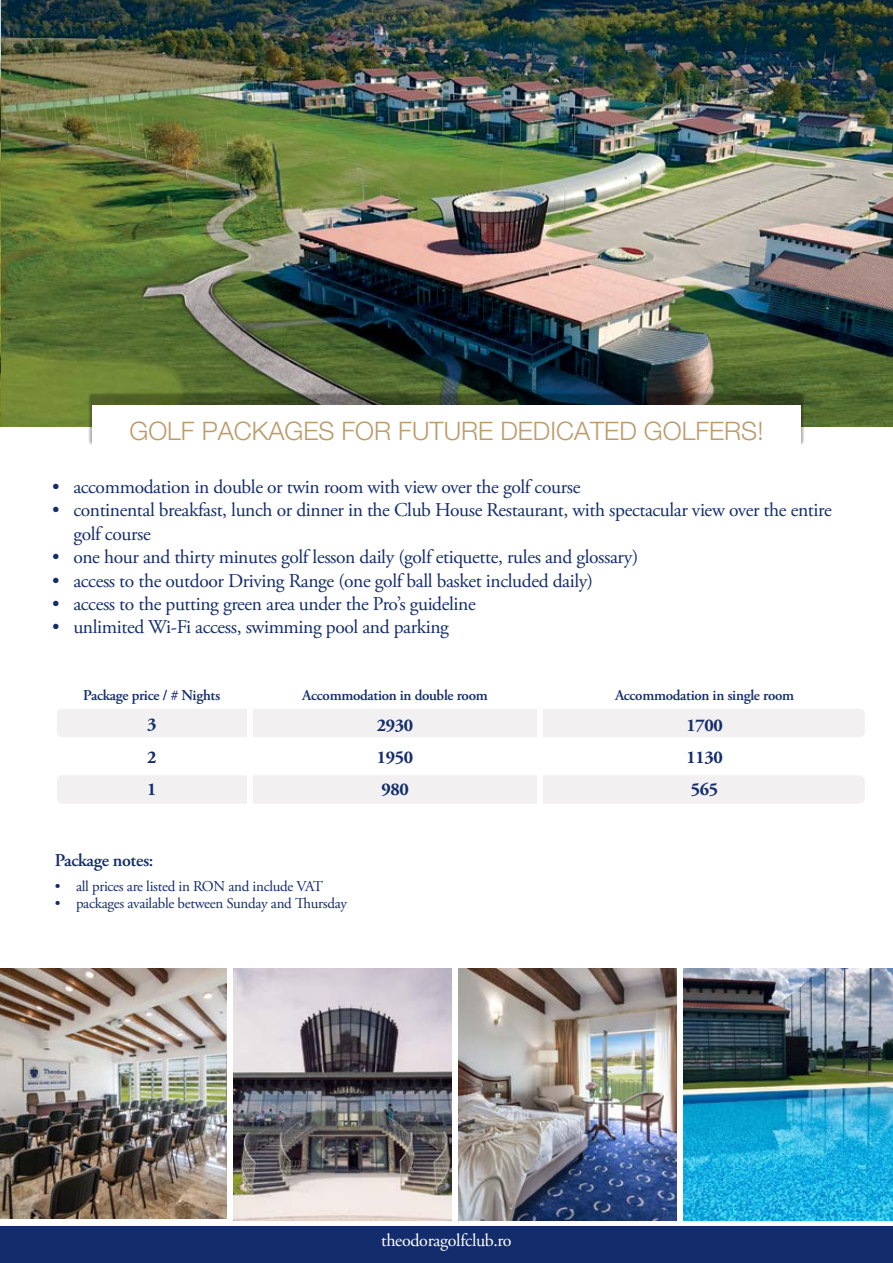
<style>
.page{position:relative;width:893px;height:1263px;background:#fff}
.page>*{position:absolute;margin:0;border:0;box-sizing:border-box;transform-origin:0 0}
.t1{font:300 25.5px "Helvetica Neue LT Pro";color:#bc9b6a}
.t2{font:19.5px/23.4px "Adobe Garamond Pro";letter-spacing:-.02em;color:#122c6c}
.t3{font:700 18px/32.2px "Adobe Garamond Pro";letter-spacing:-.02em;color:#122c6c;text-align:justify}
.t4{font:18px "Adobe Garamond Pro";letter-spacing:-.02em;color:#fff}
.t5{font:600 18px "Adobe Garamond Pro";letter-spacing:-.02em;color:#122c6c}
.t6{font:15px "Adobe Garamond Pro";letter-spacing:-.02em;color:#122c6c}
.t7{font:600 15px "Adobe Garamond Pro";letter-spacing:-.02em;color:#122c6c}
</style>
<div class="page">
<img style="left:0;top:0;width:893px;height:426px">
<div style="left:0;top:1227px;width:893px;height:36px;background:#122c6c"></div>
<img style="left:684px;top:968px;width:209px;height:252px">
<img style="left:0;top:968px;width:226px;height:251px">
<img style="left:459px;top:968px;width:217px;height:252px">
<img style="left:234px;top:968px;width:217px;height:252px">
<div style="left:88px;top:392px;width:717px;height:54px;background:#000;opacity:.3"></div>
<div style="left:92px;top:405px;width:709px;height:45px;background:#fff"></div>
<div style="left:57px;top:709px;width:808px;height:28px;background:#f2f0f0"></div>
<div style="left:57px;top:775px;width:808px;height:28px;background:#f2f0f0"></div>
<div style="left:247px;top:709px;width:6px;height:97px;background:#fff"></div>
<div style="left:538px;top:709px;width:5px;height:97px;background:#fff"></div>
<h1 class="t1" style="left:129px;top:416px;width:635px">GOLF PACKAGES FOR FUTURE DEDICATED GOLFERS!</h1>
<p class="t2" style="left:52px;top:476px;width:530px">• accommodation in double or twin room with view over the golf course</p>
<p class="t2" style="left:73px;top:499px;width:760px;text-indent:-21px">• continental breakfast, lunch or dinner in the Club House Restaurant, with spectacular view over the entire golf course</p>
<p class="t2" style="left:52px;top:546px;width:588px">• one hour and thirty minutes golf lesson daily (golf etiquette, rules and glossary)</p>
<p class="t2" style="left:52px;top:569px;width:543px">• access to the outdoor Driving Range (one golf ball basket included daily)</p>
<p class="t2" style="left:52px;top:593px;width:425px">• access to the putting green area under the Pro’s guideline</p>
<p class="t2" style="left:52px;top:616px;width:398px">• unlimited Wi-Fi access, swimming pool and parking</p>
<p class="t7" style="left:83px;top:687px;width:138px">Package price / # Nights</p>
<p class="t3" style="left:147px;top:709px;width:11px">3<br>2<br>1</p>
<p class="t7" style="left:302px;top:687px;width:187px">Accommodation in double room</p>
<p class="t3" style="left:377px;top:709px;width:38px">2930<br>1950<br>980</p>
<p class="t5" style="left:55px;top:850px;width:100px">Package notes:</p>
<p class="t6" style="left:55px;top:877px;width:270px">• all prices are listed in RON and include VAT</p>
<p class="t6" style="left:55px;top:894px;width:294px">• packages available between Sunday and Thursday</p>
<p class="t7" style="left:615px;top:687px;width:181px">Accommodation in single room</p>
<p class="t3" style="left:686px;top:709px;width:38px">1700<br>1130<br>565</p>
<p class="t4" style="left:381px;top:1230px;width:132px">theodoragolfclub.ro</p>
</div>
